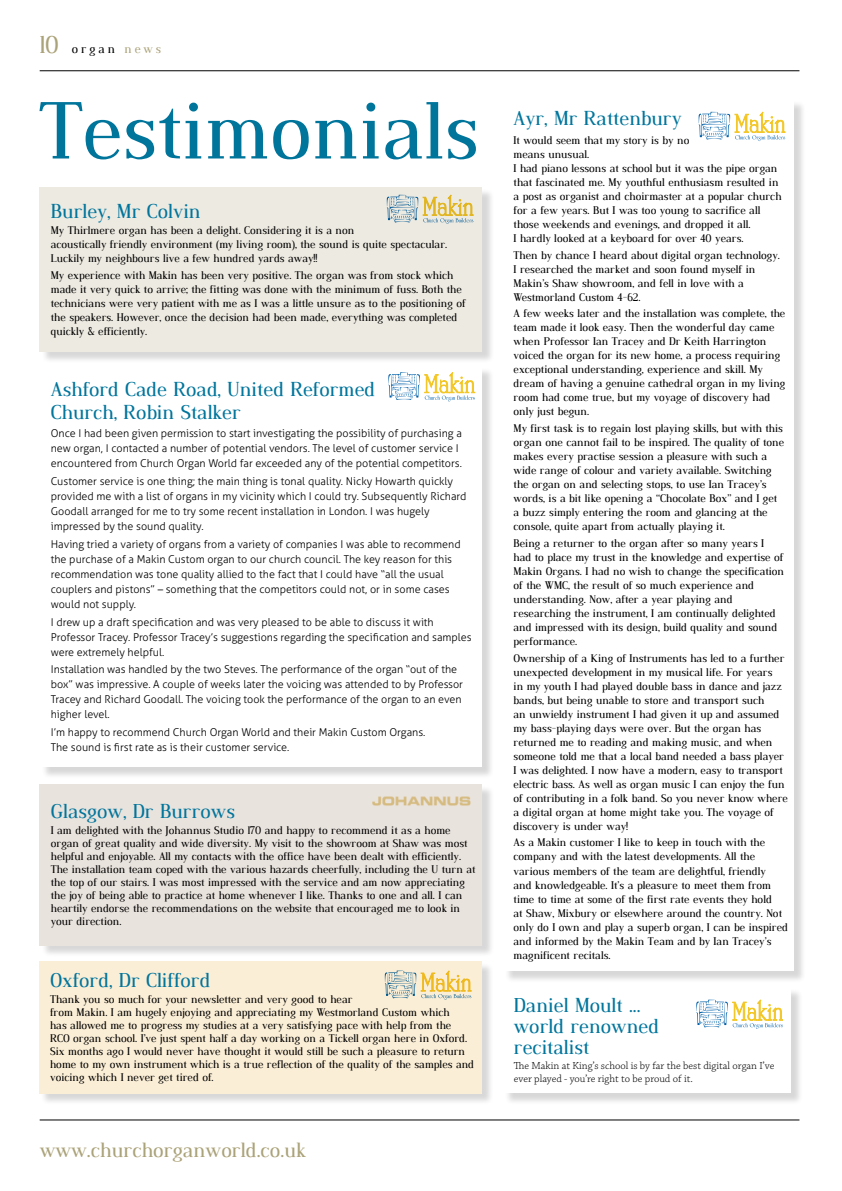
<style>
.page{position:relative;width:842px;height:1191px;background:#fff}
.page>*{position:absolute;margin:0;border:0;box-sizing:border-box;transform-origin:0 0}
.t1{font:79.1px "Dustismo Roman";color:#00759c}
.t2{font:20px "Dustismo Roman";color:#aaa278}
.t3{font:19.6px/21px "Dustismo Roman";color:#00759c}
.t4{font:12px "Dustismo Roman";letter-spacing:.24em;color:#000}
.t5{font:10.8px/14px "Dustismo Roman";color:#000}
.t6{font:300 10.8px/15px "Aller";color:#000}
.t7{font:300 10.8px/12.8px "Chaparral Pro";color:#000}
.s1{font-size:24px;color:#aaa278}
.s2{color:#aaa278}
</style>
<div class="page">
<hr style="left:40px;top:71px;width:759px;height:1px;background:#000">
<hr style="left:40px;top:1119px;width:759px;height:1px;background:#000">
<div style="left:41px;top:189px;width:454px;height:175px;background:#000;opacity:.16"></div>
<div style="left:40px;top:187px;width:442px;height:164px;background:#edeae1"></div>
<div style="left:504px;top:100px;width:302px;height:883px;background:#000;opacity:.16"></div>
<div style="left:502px;top:99px;width:291px;height:872px;background:#fff"></div>
<div style="left:40px;top:962px;width:454px;height:143px;background:#000;opacity:.16"></div>
<div style="left:39px;top:960px;width:442px;height:133px;background:#fbeed6"></div>
<div style="left:41px;top:367px;width:454px;height:412px;background:#000;opacity:.16"></div>
<div style="left:40px;top:366px;width:442px;height:401px;background:#fff"></div>
<div style="left:504px;top:988px;width:299px;height:117px;background:#000;opacity:.16"></div>
<div style="left:503px;top:986px;width:288px;height:107px;background:#fff"></div>
<div style="left:41px;top:785px;width:453px;height:172px;background:#000;opacity:.16"></div>
<div style="left:40px;top:784px;width:442px;height:161px;background:#e9e3dd"></div>
<svg style="left:387px;top:195px;width:86px;height:29px"></svg>
<svg style="left:388px;top:372px;width:87px;height:29px"></svg>
<svg style="left:699px;top:112px;width:86px;height:29px"></svg>
<svg style="left:696px;top:999px;width:87px;height:30px"></svg>
<svg style="left:385px;top:970px;width:86px;height:29px"></svg>
<img style="left:372px;top:796px;width:99px;height:10px">
<p class="t4" style="left:40px;top:40px;width:123px"><span class="s1">10</span> organ <span class="s2">news</span></p>
<h1 class="t1" style="left:39px;top:75px;width:441px">Testimonials</h1>
<h3 class="t3" style="left:51px;top:200px;width:151px">Burley, Mr Colvin</h3>
<p class="t5" style="left:51px;top:222px;width:398px">My Thirlmere organ has been a delight. Considering it is a non<br>acoustically friendly environment (my living room), the sound is quite spectacular.<br>Luckily my neighbours live a few hundred yards away!!</p>
<p class="t5" style="left:51px;top:267px;width:416px">My experience with Makin has been very positive. The organ was from stock which made it very quick to arrive; the fitting was done with the minimum of fuss. Both the technicians were very patient with me as I was a little unsure as to the positioning of the speakers. However, once the decision had been made, everything was completed quickly &amp; efficiently.</p>
<h3 class="t3" style="left:51px;top:376px;width:326px;line-height:23.5px">Ashford Cade Road, United Reformed<br>Church, Robin Stalker</h3>
<p class="t6" style="left:51px;top:426px;width:413px">Once I had been given permission to start investigating the possibility of purchasing a new organ, I contacted a number of potential vendors. The level of customer service I encountered from Church Organ World far exceeded any of the potential competitors.</p>
<p class="t6" style="left:51px;top:473px;width:417px">Customer service is one thing; the main thing is tonal quality. Nicky Howarth quickly provided me with a list of organs in my vicinity which I could try. Subsequently Richard Goodall arranged for me to try some recent installation in London. I was hugely impressed by the sound quality.</p>
<p class="t6" style="left:51px;top:536px;width:411px">Having tried a variety of organs from a variety of companies I was able to recommend the purchase of a Makin Custom organ to our church council. The key reason for this recommendation was tone quality allied to the fact that I could have “all the usual couplers and pistons” – something that the competitors could not, or in some cases would not supply.</p>
<p class="t6" style="left:51px;top:614px;width:422px">I drew up a draft specification and was very pleased to be able to discuss it with<br>Professor Tracey. Professor Tracey’s suggestions regarding the specification and samples were extremely helpful.</p>
<p class="t6" style="left:51px;top:662px;width:414px">Installation was handled by the two Steves. The performance of the organ “out of the box” was impressive. A couple of weeks later the voicing was attended to by Professor Tracey and Richard Goodall. The voicing took the performance of the organ to an even higher level.</p>
<p class="t6" style="left:51px;top:725px;width:376px">I’m happy to recommend Church Organ World and their Makin Custom Organs.<br>The sound is first rate as is their customer service.</p>
<h3 class="t3" style="left:51px;top:800px;width:186px">Glasgow, Dr Burrows</h3>
<p class="t5" style="left:51px;top:823px;width:426px;line-height:12.9px">I am delighted with the Johannus Studio 170 and happy to recommend it as a home organ of great quality and wide diversity. My visit to the showroom at Shaw was most helpful and enjoyable. All my contacts with the office have been dealt with efficiently.<br>The installation team coped with the various hazards cheerfully, including the U turn at the top of our stairs. I was most impressed with the service and am now appreciating the joy of being able to practice at home whenever I like. Thanks to one and all. I can heartily endorse the recommendations on the website that encouraged me to look in your direction.</p>
<h3 class="t3" style="left:50px;top:969px;width:162px">Oxford, Dr Clifford</h3>
<p class="t5" style="left:50px;top:992px;width:425px;line-height:12.9px">Thank you so much for your newsletter and very good to hear<br>from Makin. I am hugely enjoying and appreciating my Westmorland Custom which<br>has allowed me to progress my studies at a very satisfying pace with help from the<br>RCO organ school. I’ve just spent half a day working on a Tickell organ here in Oxford.<br>Six months ago I would never have thought it would still be such a pleasure to return home to my own instrument which is a true reflection of the quality of the samples and voicing which I never get tired of.</p>
<h2 class="t2" style="left:40px;top:1136px;width:268px">www.churchorganworld.co.uk</h2>
<h3 class="t3" style="left:514px;top:107px;width:170px">Ayr, Mr Rattenbury</h3>
<p class="t5" style="left:514px;top:133px;width:269px">It would seem that my story is by no<br>means unusual.<br>I had piano lessons at school but it was the pipe organ that fascinated me. My youthful enthusiasm resulted in a post as organist and choirmaster at a popular church for a few years. But I was too young to sacrifice all those weekends and evenings, and dropped it all.<br>I hardly looked at a keyboard for over 40 years.</p>
<p class="t5" style="left:514px;top:247px;width:268px">Then by chance I heard about digital organ technology.<br>I researched the market and soon found myself in Makin’s Shaw showroom, and fell in love with a Westmorland Custom 4-62.</p>
<p class="t5" style="left:514px;top:306px;width:273px">A few weeks later and the installation was complete, the team made it look easy. Then the wonderful day came when Professor Ian Tracey and Dr Keith Harrington voiced the organ for its new home, a process requiring exceptional understanding, experience and skill. My dream of having a genuine cathedral organ in my living room had come true, but my voyage of discovery had only just begun.</p>
<p class="t5" style="left:514px;top:421px;width:272px">My first task is to regain lost playing skills, but with this organ one cannot fail to be inspired. The quality of tone makes every practise session a pleasure with such a wide range of colour and variety available. Switching the organ on and selecting stops, to use Ian Tracey’s words, is a bit like opening a “Chocolate Box” and I get a buzz simply entering the room and glancing at the console, quite apart from actually playing it.</p>
<p class="t5" style="left:514px;top:535px;width:272px">Being a returner to the organ after so many years I had to place my trust in the knowledge and expertise of Makin Organs. I had no wish to change the specification of the WMC, the result of so much experience and understanding. Now, after a year playing and researching the instrument, I am continually delighted and impressed with its design, build quality and sound performance.</p>
<p class="t5" style="left:514px;top:650px;width:276px">Ownership of a King of Instruments has led to a further unexpected development in my musical life. For years<br>in my youth I had played double bass in dance and jazz bands, but being unable to store and transport such<br>an unwieldy instrument I had given it up and assumed my bass-playing days were over. But the organ has returned me to reading and making music, and when someone told me that a local band needed a bass player I was delighted. I now have a modern, easy to transport electric bass. As well as organ music I can enjoy the fun of contributing in a folk band. So you never know where a digital organ at home might take you. The voyage of discovery is under way!</p>
<p class="t5" style="left:514px;top:835px;width:276px">As a Makin customer I like to keep in touch with the company and with the latest developments. All the various members of the team are delightful, friendly<br>and knowledgeable. It’s a pleasure to meet them from time to time at some of the first rate events they hold<br>at Shaw, Mixbury or elsewhere around the country. Not only do I own and play a superb organ, I can be inspired and informed by the Makin Team and by Ian Tracey’s magnificent recitals.</p>
<h3 class="t3" style="left:514px;top:993px;width:147px">Daniel Moult ... world renowned recitalist</h3>
<p class="t7" style="left:514px;top:1060px;width:262px">The Makin at King’s school is by far the best digital organ I’ve ever played - you’re right to be proud of it.</p>
</div>
